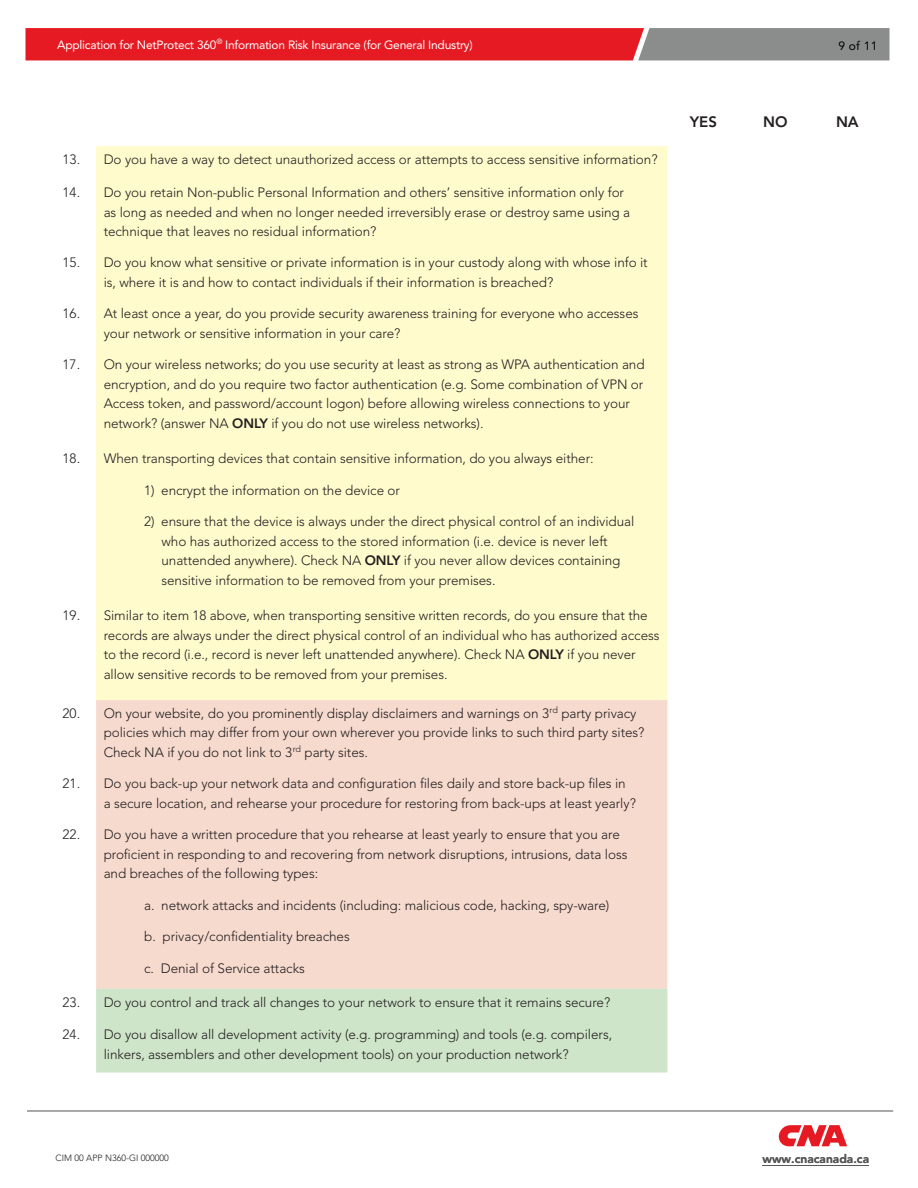
<style>
.page{position:relative;width:918px;height:1188px;background:#fff}
.page>*{position:absolute;margin:0;border:0;box-sizing:border-box;transform-origin:0 0}
.t1{font:800 15px "Avenir";color:#231f20}
.t2{font:300 13.5px/19.5px "Avenir";letter-spacing:-.005em;color:#231f20}
.t3{font:12px "Avenir";letter-spacing:-.02em;color:#fff}
.t4{font:800 12px "Avenir";color:#585858}
.t5{font:12px "Avenir";color:#000}
.t6{font:300 9px "Avenir";color:#231f20}
.s1{font-weight:800}
</style>
<div class="page">
<hr style="left:27px;top:1110px;width:866px;height:2px;background:#8b8d8c">
<svg style="left:26px;top:28px;width:864px;height:32px;background:#cb3c42"></svg>
<svg style="left:779px;top:1125px;width:68px;height:21px"></svg>
<hr style="left:762px;top:1165px;width:107px;height:1px;background:#585858">
<div style="left:96px;top:146px;width:571px;height:554px;background:#fffbcc"></div>
<div style="left:96px;top:700px;width:571px;height:289px;background:#f7dace"></div>
<div style="left:96px;top:989px;width:571px;height:83px;background:#cfe5c9"></div>
<p class="t3" style="left:57px;top:38px;width:417px">Application for NetProtect 360<sup>®</sup> Information Risk Insurance (for General Industry)</p>
<p class="t5" style="left:838px;top:38px;width:41px">9 of 11</p>
<p class="t2" style="left:63px;top:150px;width:596px">13. Do you have a way to detect unauthorized access or attempts to access sensitive information?</p>
<p class="t2" style="left:104px;top:183px;width:528px;text-indent:-41px">14. Do you retain Non-public Personal Information and others’ sensitive information only for as long as needed and when no longer needed irreversibly erase or destroy same using a technique that leaves no residual information?</p>
<p class="t2" style="left:104px;top:253px;width:546px;text-indent:-41px">15. Do you know what sensitive or private information is in your custody along with whose info it is, where it is and how to contact individuals if their information is breached?</p>
<p class="t2" style="left:104px;top:304px;width:536px;text-indent:-41px">16. At least once a year, do you provide security awareness training for everyone who accesses your network or sensitive information in your care?</p>
<p class="t2" style="left:104px;top:355px;width:542px;text-indent:-41px">17. On your wireless networks; do you use security at least as strong as WPA authentication and encryption, and do you require two factor authentication (e.g. Some combination of VPN or Access token, and password/account logon) before allowing wireless connections to your network? (answer NA <span class="s1">ONLY</span> if you do not use wireless networks).</p>
<p class="t2" style="left:63px;top:449px;width:532px">18. When transporting devices that contain sensitive information, do you always either:</p>
<p class="t2" style="left:144px;top:480px;width:257px">1) encrypt the information on the device or</p>
<p class="t2" style="left:161px;top:512px;width:474px;text-indent:-17px">2) ensure that the device is always under the direct physical control of an individual who has authorized access to the stored information (i.e. device is never left unattended anywhere). Check NA <span class="s1">ONLY</span> if you never allow devices containing sensitive information to be removed from your premises.</p>
<p class="t2" style="left:104px;top:606px;width:557px;text-indent:-41px">19. Similar to item 18 above, when transporting sensitive written records, do you ensure that the records are always under the direct physical control of an individual who has authorized access to the record (i.e., record is never left unattended anywhere). Check NA <span class="s1">ONLY</span> if you never allow sensitive records to be removed from your premises.</p>
<p class="t2" style="left:104px;top:703px;width:542px;text-indent:-41px">20. On your website, do you prominently display disclaimers and warnings on 3<sup>rd</sup> party privacy policies which may differ from your own wherever you provide links to such third party sites?<br>Check NA if you do not link to 3<sup>rd</sup> party sites.</p>
<p class="t2" style="left:104px;top:774px;width:534px;text-indent:-41px">21. Do you back-up your network data and configuration files daily and store back-up files in a secure location, and rehearse your procedure for restoring from back-ups at least yearly?</p>
<p class="t2" style="left:104px;top:825px;width:525px;text-indent:-41px">22. Do you have a written procedure that you rehearse at least yearly to ensure that you are proficient in responding to and recovering from network disruptions, intrusions, data loss and breaches of the following types:</p>
<p class="t2" style="left:144px;top:895px;width:467px">a. network attacks and incidents (including: malicious code, hacking, spy-ware)</p>
<p class="t2" style="left:144px;top:927px;width:207px">b. privacy/confidentiality breaches</p>
<p class="t2" style="left:144px;top:958px;width:162px">c. Denial of Service attacks</p>
<p class="t2" style="left:63px;top:992px;width:549px">23. Do you control and track all changes to your network to ensure that it remains secure?</p>
<p class="t2" style="left:63px;top:1025px;width:551px;text-align:center">24. Do you disallow all development activity (e.g. programming) and tools (e.g. compilers, linkers, assemblers and other development tools) on your production network?</p>
<p class="t1" style="left:690px;top:113px;width:29px">YES</p>
<p class="t1" style="left:763px;top:113px;width:26px">NO</p>
<p class="t1" style="left:836px;top:113px;width:24px">NA</p>
<p class="t6" style="left:56px;top:1153px;width:115px">CIM 00 APP N360-GI 000000</p>
<p class="t4" style="left:762px;top:1152px;width:108px">www.cnacanada.ca</p>
</div>
